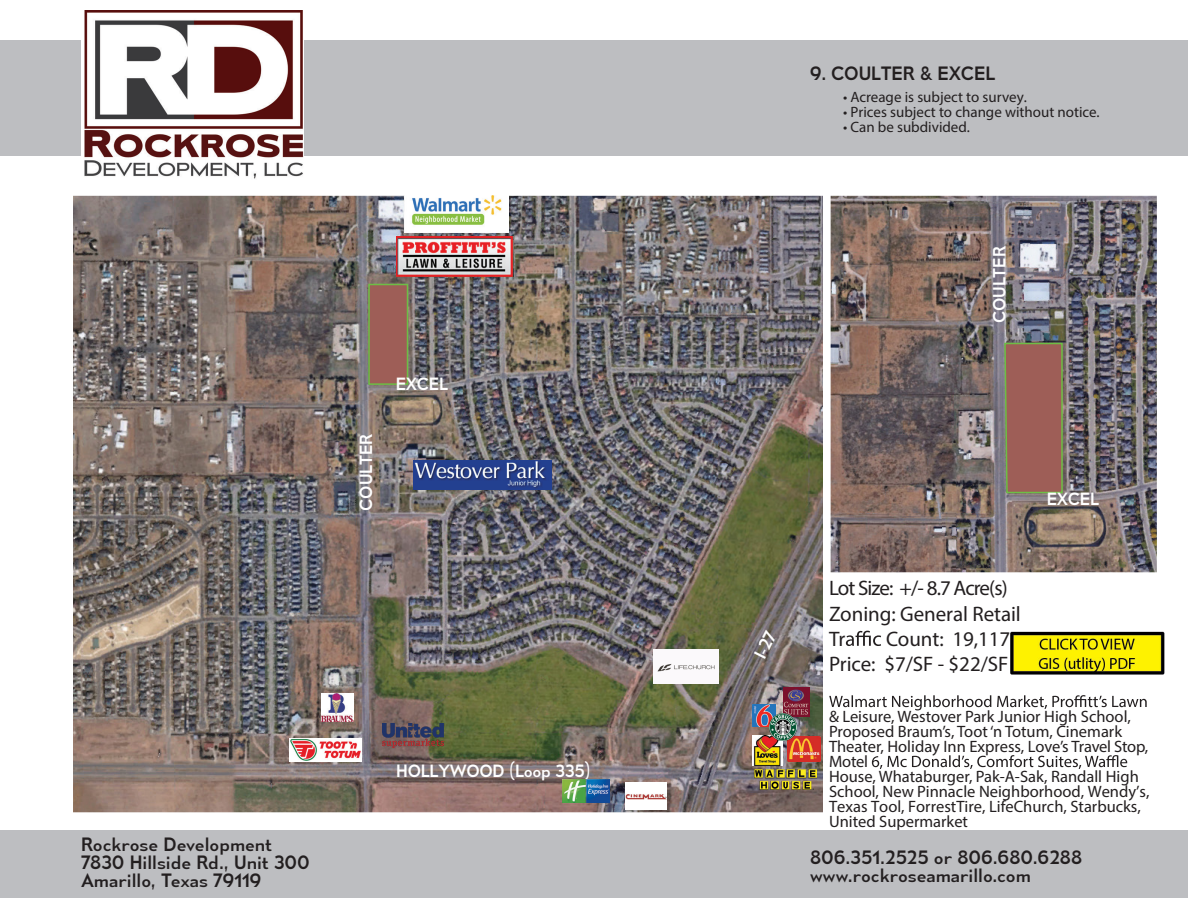
<style>
.page{position:relative;width:1188px;height:918px;background:#fff}
.page>*{position:absolute;margin:0;border:0;box-sizing:border-box;transform-origin:0 0}
.t1{font:21px/25.2px "Myriad Pro";letter-spacing:-.005em;color:#231f20}
.t2{font:18px/18px "Mesmerize Rg";color:#231f20}
.t3{font:16.5px/15px "Myriad Pro";color:#231f20}
.t4{font:16.5px "Mesmerize Rg";letter-spacing:-.02em;color:#fff}
.t5{font:16.5px "Mesmerize Rg";color:#fff}
.t6{font:15px "Myriad Pro";color:#231f20}
</style>
<div class="page">
<div style="left:0;top:41px;width:1188px;height:115px;background:#bdbec1"></div>
<svg style="left:846px;top:631px;width:35px;height:15px"></svg>
<svg style="left:829px;top:695px;width:318px;height:15px"></svg>
<svg style="left:872px;top:755px;width:255px;height:14px"></svg>
<div style="left:0;top:830px;width:1188px;height:68px;background:#bdbec1"></div>
<img style="left:81px;top:10px;width:222px;height:169px">
<img style="left:73px;top:196px;width:750px;height:616px">
<img style="left:289px;top:738px;width:72px;height:23px">
<img style="left:321px;top:693px;width:33px;height:28px">
<img style="left:405px;top:196px;width:104px;height:37px">
<img style="left:414px;top:460px;width:137px;height:29px">
<img style="left:396px;top:236px;width:117px;height:41px">
<img style="left:752px;top:735px;width:31px;height:31px">
<img style="left:753px;top:704px;width:22px;height:23px">
<img style="left:788px;top:737px;width:32px;height:24px">
<img style="left:563px;top:779px;width:46px;height:23px">
<div style="left:368px;top:284px;width:40px;height:101px;background:#9e5e57;border:2px solid #6dbe45"></div>
<img style="left:783px;top:687px;width:26px;height:30px">
<img style="left:755px;top:769px;width:61px;height:20px">
<img style="left:831px;top:196px;width:326px;height:376px">
<svg style="left:942px;top:560px;width:13px;height:11px"></svg>
<img style="left:942px;top:536px;width:13px;height:23px">
<svg style="left:943px;top:526px;width:12px;height:8px"></svg>
<img style="left:943px;top:495px;width:12px;height:31px">
<svg style="left:942px;top:467px;width:13px;height:22px"></svg>
<img style="left:942px;top:443px;width:13px;height:23px">
<svg style="left:1003px;top:342px;width:61px;height:152px;background:#986557"></svg>
<img style="left:626px;top:782px;width:41px;height:28px">
<img style="left:1010px;top:631px;width:155px;height:44px">
<img style="left:770px;top:714px;width:26px;height:26px">
<img style="left:654px;top:650px;width:65px;height:33px">
<img style="left:383px;top:724px;width:60px;height:24px">
<p class="t5" style="left:356px;top:511px;width:79px;rotate:-90deg">COULTER</p>
<p class="t4" style="left:396px;top:373px;width:54px">EXCEL</p>
<p class="t2" style="left:81px;top:835px;width:230px">Rockrose Development<br>7830 Hillside Rd., Unit 300<br>Amarillo, Texas 79119</p>
<p class="t4" style="left:396px;top:760px;width:196px">HOLLYWOOD (Loop 335)</p>
<p class="t2" style="left:810px;top:64px;width:187px">9. COULTER &amp; EXCEL</p>
<p class="t6" style="left:843px;top:88px;width:185px">• Acreage is subject to survey.</p>
<p class="t6" style="left:843px;top:103px;width:258px">• Prices subject to change without notice.</p>
<p class="t6" style="left:843px;top:118px;width:129px">• Can be subdivided.</p>
<p class="t5" style="left:989px;top:323px;width:79px;rotate:-90deg">COULTER</p>
<p class="t4" style="left:750px;top:652px;width:30px;rotate:-63deg">I-27</p>
<p class="t4" style="left:1047px;top:488px;width:54px">EXCEL</p>
<p class="t1" style="left:829px;top:575px;width:193px">Lot Size: +/- 8.7 Acre(s)<br>Zoning: General Retail<br>Tr</p>
<p class="t1" style="left:829px;top:626px;width:183px;text-align:right">Count: 19,117<br>Price: $7/SF - $22/SF</p>
<p class="t3" style="left:829px;top:709px;width:322px">&amp; Leisure, Westover Park Junior High School, Proposed Braum’s, Toot‘n Totum, Cinemark Theater, Holiday Inn Express, Love’s Travel Stop, Motel<br>House, Whataburger, Pak-A-Sak, Randall High School, New Pinnacle Neighborhood, Wendy’s, Texas Tool, ForrestTire, LifeChurch, Starbucks, United Supermarket</p>
<p class="t2" style="left:810px;top:848px;width:274px">806.351.2525 or 806.680.6288 www.rockroseamarillo.com</p>
</div>
